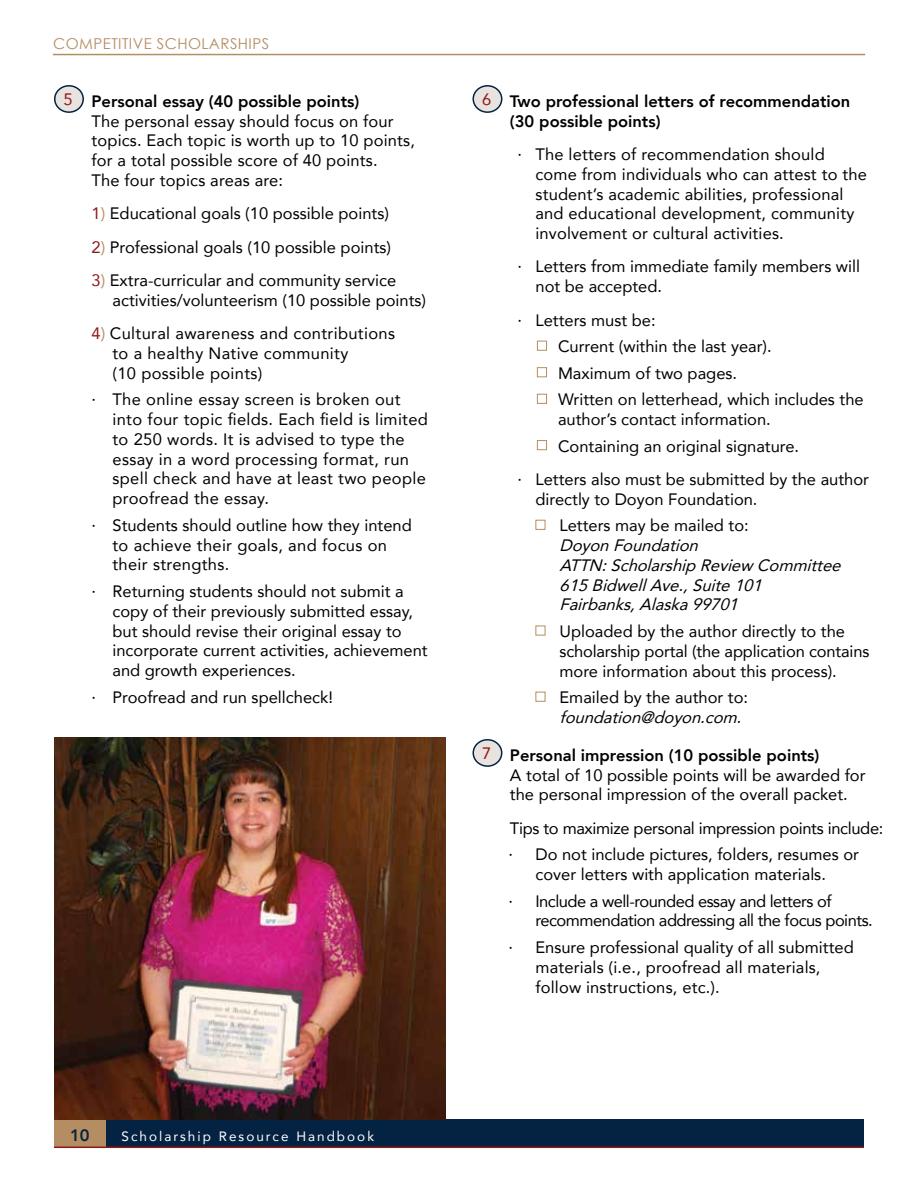
<style>
.page{position:relative;width:918px;height:1188px;background:#fff}
.page>*{position:absolute;margin:0;border:0;box-sizing:border-box;transform-origin:0 0}
.t1{font:16.5px/19.8px "Avenir";color:#000}
.t2{font:16.5px/19.8px "Avenir";letter-spacing:.02em;color:#000}
.t3{font:italic 16.5px/19.8px "Avenir";color:#000}
.t4{font:16.5px/26.5px "Avenir";letter-spacing:-.02em;color:#000}
.t5{font:16.5px/26.5px "Avenir";letter-spacing:-.03em;color:#000}
.t6{font:800 16.5px/19.8px "Avenir";color:#000}
.t7{font:800 16.5px "Avenir";color:#042343}
.t8{font:15px "Century Gothic";letter-spacing:.03em;color:#b58d62}
.t9{font:13.5px "Avenir";letter-spacing:.15em;color:#fff}
.s1{color:#90181b}
.s2{font-weight:800}
.s3{color:#b58d62}
.s4{font-weight:400;color:#90181b}
</style>
<div class="page">
<div style="left:106px;top:1119px;width:758px;height:28px;background:#042343"></div>
<div style="left:54px;top:1119px;width:52px;height:28px;background:#b58d62"></div>
<hr style="left:54px;top:1147px;width:810px;height:1px;background:#90181b">
<div style="left:55px;top:86px;width:28px;height:26px;background:#e8e3df;border-radius:50%"></div>
<div style="left:54px;top:85px;width:30px;height:28px;border:2px solid #042343;border-radius:50%"></div>
<hr style="left:53px;top:54px;width:812px;height:1px;background:#b58d62">
<div style="left:473px;top:86px;width:29px;height:26px;background:#e8e3df;border-radius:50%"></div>
<div style="left:472px;top:85px;width:30px;height:28px;border:2px solid #042343;border-radius:50%"></div>
<div style="left:537px;top:341px;width:10px;height:10px;border:1px solid #b58d62"></div>
<div style="left:537px;top:367px;width:10px;height:10px;border:1px solid #b58d62"></div>
<div style="left:537px;top:394px;width:10px;height:10px;border:1px solid #b58d62"></div>
<div style="left:537px;top:440px;width:10px;height:10px;border:1px solid #b58d62"></div>
<div style="left:536px;top:520px;width:9px;height:10px;border:1px solid #b58d62"></div>
<div style="left:536px;top:626px;width:9px;height:10px;border:1px solid #b58d62"></div>
<div style="left:536px;top:692px;width:9px;height:10px;border:1px solid #b58d62"></div>
<div style="left:473px;top:740px;width:29px;height:26px;background:#e8e3df;border-radius:50%"></div>
<div style="left:472px;top:739px;width:30px;height:28px;border:2px solid #042343;border-radius:50%"></div>
<img style="left:54px;top:737px;width:392px;height:382px">
<p class="t8" style="left:53px;top:35px;width:218px">COMPETITIVE SCHOLARSHIPS</p>
<p class="t1" style="left:91px;top:91px;width:325px;text-indent:-28px"><span class="s1">5</span> <span class="s2">Personal essay (40 possible points)<br></span>The personal essay should focus on four topics. Each topic is worth up to 10 points, for a total possible score of 40 points.<br>The four topics areas are:</p>
<p class="t1" style="left:91px;top:203px;width:299px"><span class="s1">1</span><span class="s3">)</span> Educational goals (10 possible points)</p>
<p class="t1" style="left:91px;top:237px;width:301px"><span class="s1">2</span><span class="s3">)</span> Professional goals (10 possible points)</p>
<p class="t1" style="left:112px;top:270px;width:315px;text-indent:-21px"><span class="s1">3</span><span class="s3">)</span> Extra-curricular and community service activities/volunteerism (10 possible points)</p>
<p class="t2" style="left:112px;top:323px;width:284px;text-indent:-21px"><span class="s1">4</span><span class="s3">)</span> Cultural awareness and contributions to a healthy Native community<br>(10 possible points)</p>
<p class="t2" style="left:112px;top:389px;width:317px;text-indent:-21px">· The online essay screen is broken out into four topic fields. Each field is limited to 250 words. It is advised to type the essay in a word processing format, run spell check and have at least two people proofread the essay.</p>
<p class="t2" style="left:112px;top:515px;width:301px;text-indent:-21px">· Students should outline how they intend to achieve their goals, and focus on their strengths.</p>
<p class="t1" style="left:112px;top:581px;width:317px;text-indent:-21px">· Returning students should not submit a copy of their previously submitted essay, but should revise their original essay to incorporate current activities, achievement and growth experiences.</p>
<p class="t1" style="left:91px;top:687px;width:243px">· Proofread and run spellcheck!</p>
<p class="t7" style="left:70px;top:1122px;width:21px">10</p>
<p class="t9" style="left:122px;top:1125px;width:254px">Scholarship Resource Handbook</p>
<p class="t6" style="left:510px;top:91px;width:342px;text-indent:-28px"><span class="s4">6</span> Two professional letters of recommendation (30 possible points)</p>
<p class="t1" style="left:536px;top:144px;width:333px;text-indent:-18px">· The letters of recommendation should come from individuals who can attest to the student’s academic abilities, professional and educational development, community involvement or cultural activities.</p>
<p class="t1" style="left:536px;top:256px;width:326px;text-indent:-18px">· Letters from immediate family members will not be accepted.</p>
<p class="t1" style="left:558px;top:306px;width:307px;line-height:26.5px;text-indent:-40px">· Letters must be:<br>Current (within the last year).<br>Maximum of two pages.<br>Written on letterhead, which includes the</p>
<p class="t1" style="left:558px;top:406px;width:243px;line-height:26.5px">author’s contact information.<br>Containing an original signature.</p>
<p class="t1" style="left:535px;top:469px;width:335px;text-indent:-18px">· Letters also must be submitted by the author directly to Doyon Foundation.</p>
<p class="t1" style="left:560px;top:515px;width:191px">Letters may be mailed to:</p>
<p class="t3" style="left:560px;top:535px;width:289px">DoyonFoundation<br>ATTN: Scholarship Review Committee<br>615BidwellAve.,Suite101<br>Fairbanks,Alaska99701</p>
<p class="t1" style="left:560px;top:621px;width:311px">Uploaded by the author directly to the scholarship portal (the application contains more information about this process).</p>
<p class="t1" style="left:560px;top:687px;width:190px">Emailed by the author to:</p>
<p class="t3" style="left:560px;top:707px;width:190px">foundation@doyon.com.</p>
<p class="t1" style="left:510px;top:745px;width:357px;text-indent:-28px"><span class="s1">7</span> <span class="s2">Personal impression (10 possible points)<br></span>A total of 10 possible points will be awarded for the personal impression of the overall packet.</p>
<p class="t4" style="left:508px;top:814px;width:376px">Tips to maximize personal impression points include: · Do not include pictures, folders, resumes or</p>
<p class="t1" style="left:508px;top:861px;width:325px;line-height:26.5px;text-indent:27px">cover letters with application materials. · Include a well-rounded essay and letters of</p>
<p class="t5" style="left:508px;top:907px;width:366px;text-indent:27px">recommendation addressing all the focus points. · Ensure professional quality of all submitted</p>
<p class="t1" style="left:535px;top:957px;width:287px">materials (i.e., proofread all materials, follow instructions, etc.).</p>
</div>
